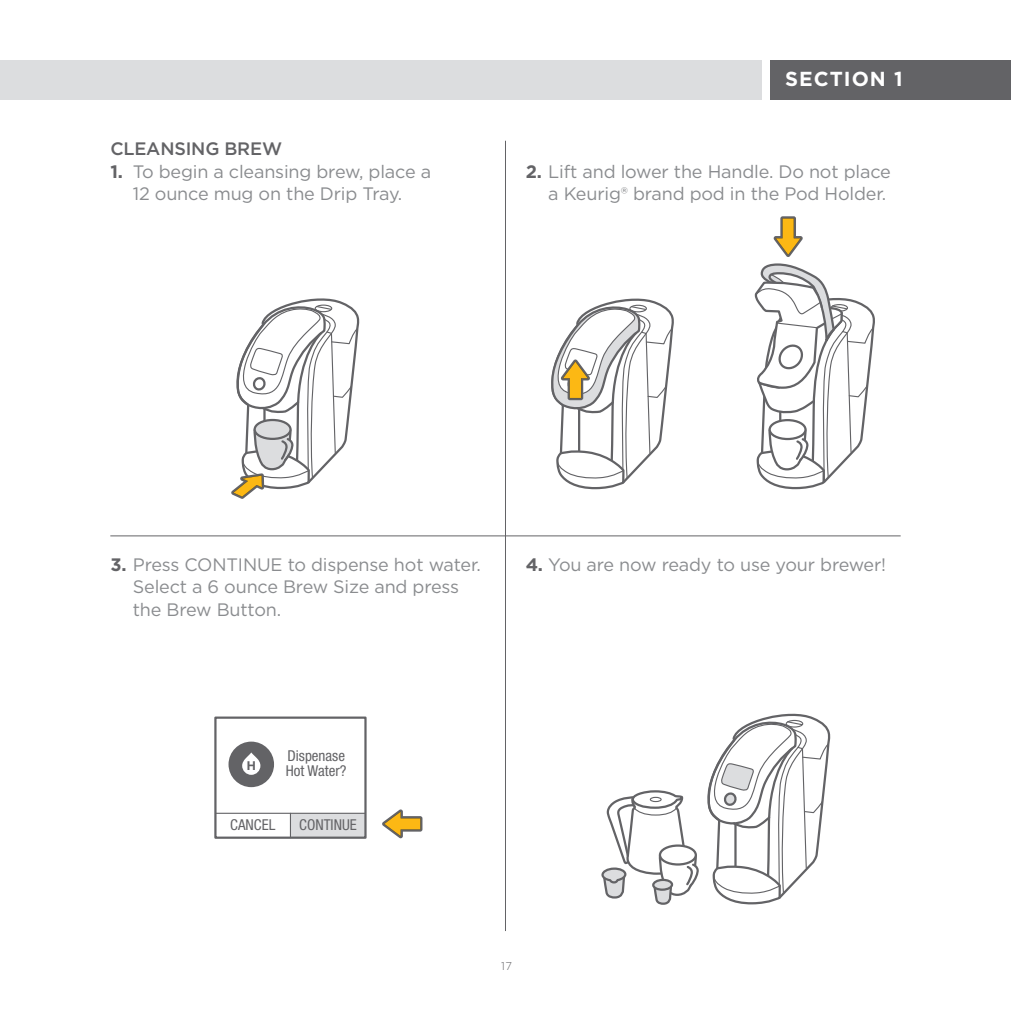
<style>
.page{position:relative;width:1011px;height:1011px;background:#fff}
.page>*{position:absolute;margin:0;border:0;box-sizing:border-box;transform-origin:0 0}
.t1{font:700 20.25px "Gotham";letter-spacing:.05em;color:#fff}
.t2{font:18px/22.5px "Gotham";letter-spacing:-.01em;color:#8a8c8f;text-align:center}
.t3{font:500 18px "Gotham";letter-spacing:-.01em;color:#636366}
.t4{font:condensed 15.08px/15.1px "Helvetica Neue LT Std";color:#636366}
.t5{font:700 12.38px "Helvetica Neue LT Std";color:#636366}
.t6{font:300 11.25px "Gotham";color:#636366}
.s1{font-weight:700;color:#636366}
</style>
<div class="page">
<hr style="left:505px;top:141px;width:1px;height:789px;background:#636366">
<hr style="left:110px;top:535px;width:790px;height:1px;background:#636366">
<div style="left:0;top:60px;width:761px;height:39px;background:#dcdddf"></div>
<div style="left:770px;top:60px;width:240px;height:39px;background:#636366"></div>
<svg style="left:231px;top:298px;width:129px;height:239px"></svg>
<svg style="left:707px;top:717px;width:122px;height:188px"></svg>
<svg style="left:601px;top:790px;width:98px;height:115px"></svg>
<svg style="left:653px;top:879px;width:19px;height:10px"></svg>
<div style="left:652px;top:878px;width:21px;height:12px;border:2px solid #636366;border-radius:50%"></div>
<svg style="left:549px;top:298px;width:125px;height:239px"></svg>
<svg style="left:759px;top:315px;width:116px;height:222px"></svg>
<svg style="left:754px;top:216px;width:120px;height:274px"></svg>
<div style="left:291px;top:813px;width:74px;height:24px;background:#dcdddf"></div>
<svg style="left:382px;top:809px;width:40px;height:29px"></svg>
<div style="left:214px;top:716px;width:152px;height:122px;border:2px solid #636366"></div>
<hr style="left:215px;top:812px;width:150px;height:1px;background:#636366">
<svg style="left:290px;top:813px;width:1px;height:24px"></svg>
<div style="left:228px;top:741px;width:46px;height:46px;background:#636366;border-radius:50%"></div>
<svg style="left:242px;top:752px;width:18px;height:22px"></svg>
<p class="t3" style="left:110px;top:137px;width:173px">CLEANSING BREW</p>
<p class="t2" style="left:110px;top:160px;width:322px"><span class="s1">1.</span> To begin a cleansing brew, place a<br>12 ounce mug on the Drip Tray.</p>
<p class="t1" style="left:785px;top:66px;width:119px">SECTION 1</p>
<p class="t2" style="left:525px;top:160px;width:366px;text-align:right"><span class="s1">2.</span> Lift and lower the Handle. Do not place a Keurig® brand pod in the Pod Holder.</p>
<p class="t2" style="left:133px;top:552px;width:349px;text-align:left;text-indent:-22px"><span class="s1">3.</span> Press CONTINUE to dispense hot water.<br>Select a 6 ounce Brew Size and press the Brew Button.</p>
<p class="t2" style="left:525px;top:552px;width:362px"><span class="s1">4.</span> You are now ready to use your brewer!</p>
<p class="t5" style="left:247px;top:758px;width:11px">H</p>
<p class="t4" style="left:286px;top:748px;width:62px">Dispenase<br>Hot Water?</p>
<p class="t4" style="left:230px;top:817px;width:46px">CANCEL</p>
<p class="t4" style="left:299px;top:817px;width:59px">CONTINUE</p>
<p class="t6" style="left:501px;top:958px;width:12px">17</p>
</div>
